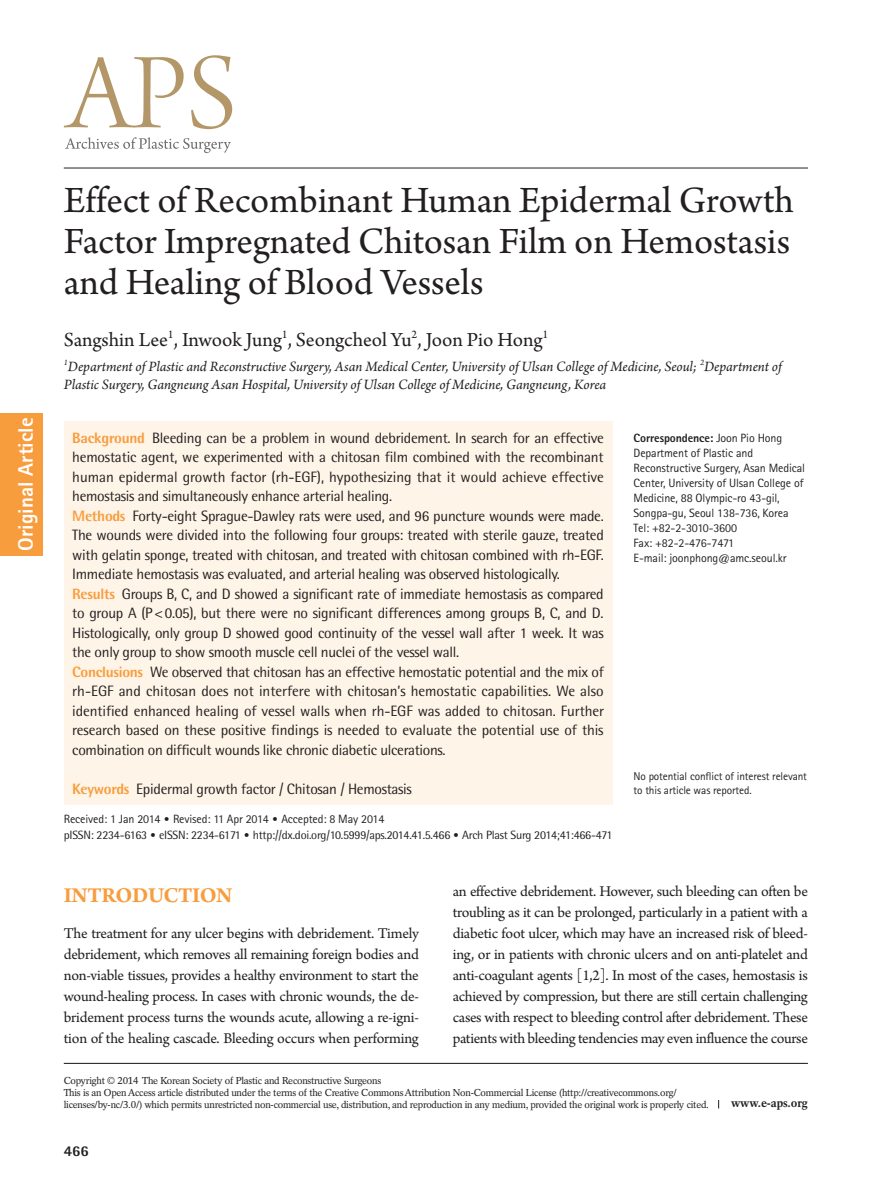
<style>
.page{position:relative;width:893px;height:1191px;background:#fff}
.page>*{position:absolute;margin:0;border:0;box-sizing:border-box;transform-origin:0 0}
.제목{font:39px/41px "Arno Pro";color:#231f20;text-align:justify}
.대제목{font:700 22.5px "Arno Pro";letter-spacing:-.02em;color:#f89d3d}
.저자{font:21px "Arno Pro";letter-spacing:-.005em;color:#231f20}
.t1{font:800 21px "Rotis Sans Serif Std";color:#fff}
.본문{font:15.75px/21px "Arno Pro";letter-spacing:-.02em;color:#231f20;text-align:justify}
.초록{font:15px/19.5px "Rotis Semi Sans Std";letter-spacing:-.02em;color:#231f20;text-align:justify}
.소속{font:italic 15px/18px "Arno Pro";letter-spacing:-.005em;color:#231f20}
.t2{font:800 15px "Rotis Semi Sans Std";color:#231f20}
.교신저자{font:12px/15px "Rotis Sans Serif Std";letter-spacing:-.01em;color:#231f20}
.t3{font:12px "Rotis Semi Sans Std";letter-spacing:-.02em;color:#231f20}
.교신저자-2{font:800 12px "Rotis Sans Serif Std";letter-spacing:-.01em;color:#231f20}
.t4{font:700 12px "Rotation LT Std";letter-spacing:-.01em;color:#231f20}
.교신저자밑각주{font:11.25px/13.5px "Rotis Sans Serif Std";letter-spacing:-.01em;color:#231f20}
.t5{font:10.05px/12px "Rotation LT Std";letter-spacing:-.025em;color:#231f20}
.s1{font-weight:800;color:#f89d3d}
.s2{font-weight:400}
.s3{font-family:"DIN Pro";font-weight:300}
</style>
<div class="page">
<hr style="left:64px;top:1062px;width:744px;height:2px;background:#231f20">
<hr style="left:64px;top:168px;width:744px;height:1px;background:#231f20">
<svg style="left:64px;top:55px;width:168px;height:74px"></svg>
<svg style="left:65px;top:137px;width:166px;height:16px"></svg>
<div style="left:0;top:413px;width:43px;height:142px;background:#f89d3d"></div>
<div style="left:64px;top:421px;width:548px;height:383px;background:#fef4e7"></div>
<h3 class="t1" style="left:12px;top:551px;width:134px;rotate:-90deg">Original Article</h3>
<p class="제목" style="left:64px;top:182px;width:731px">Effect of Recombinant Human Epidermal Growth Factor Impregnated Chitosan Film on Hemostasis and Healing of Blood Vessels</p>
<p class="저자" style="left:64px;top:328px;width:486px">Sangshin Lee<sup>1</sup>, Inwook Jung<sup>1</sup>, Seongcheol Yu<sup>2</sup>, Joon Pio Hong<sup>1</sup></p>
<p class="소속" style="left:64px;top:358px;width:719px"><sup>1</sup>Department of Plastic and Reconstructive Surgery, Asan Medical Center, University of Ulsan College of Medicine, Seoul; <sup>2</sup>Department of<br>Plastic Surgery, Gangneung Asan Hospital, University of Ulsan College of Medicine, Gangneung, Korea</p>
<p class="초록" style="left:72px;top:428px;width:533px"><span class="s1">Background</span> Bleeding can be a problem in wound debridement. In search for an effective hemostatic agent, we experimented with a chitosan film combined with the recombinant human epidermal growth factor (rh-EGF), hypothesizing that it would achieve effective hemostasis and simultaneously enhance arterial healing.</p>
<p class="초록" style="left:72px;top:506px;width:533px"><span class="s1">Methods</span> Forty-eight Sprague-Dawley rats were used, and 96 puncture wounds were made.<br>The wounds were divided into the following four groups: treated with sterile gauze, treated with gelatin sponge, treated with chitosan, and treated with chitosan combined with rh-EGF.<br>Immediate hemostasis was evaluated, and arterial healing was observed histologically.</p>
<p class="초록" style="left:72px;top:584px;width:533px"><span class="s1">Results</span> Groups B, C, and D showed a significant rate of immediate hemostasis as compared to group A (P&lt;0.05), but there were no significant differences among groups B, C, and D.<br>Histologically, only group D showed good continuity of the vessel wall after 1 week. It was the only group to show smooth muscle cell nuclei of the vessel wall.</p>
<p class="초록" style="left:72px;top:662px;width:533px"><span class="s1">Conclusions</span> We observed that chitosan has an effective hemostatic potential and the mix of rh-EGF and chitosan does not interfere with chitosan’s hemostatic capabilities. We also identified enhanced healing of vessel walls when rh-EGF was added to chitosan. Further research based on these positive findings is needed to evaluate the potential use of this combination on difficult wounds like chronic diabetic ulcerations.</p>
<p class="초록" style="left:72px;top:779px;width:341px"><span class="s1">Keywords</span> Epidermal growth factor / Chitosan / Hemostasis</p>
<p class="교신저자-2" style="left:634px;top:430px;width:150px">Correspondence: <span class="s2">Joon Pio Hong</span></p>
<p class="교신저자" style="left:634px;top:445px;width:173px">Department of Plastic and Reconstructive Surgery, Asan Medical Center, University of Ulsan College of Medicine, 88 Olympic-ro 43-gil, Songpa-gu, Seoul 138-736, Korea</p>
<p class="교신저자" style="left:634px;top:520px;width:105px">Tel: +82-2-3010-3600</p>
<p class="교신저자" style="left:634px;top:535px;width:102px">Fax: +82-2-476-7471</p>
<p class="교신저자" style="left:634px;top:550px;width:154px">E-mail: joonphong@amc.seoul.kr</p>
<p class="교신저자밑각주" style="left:634px;top:769px;width:175px">No potential conflict of interest relevant to this article was reported.</p>
<p class="교신저자" style="left:64px;top:811px;width:322px">Received: 1 Jan 2014 <span class="s3">•</span> Revised: 11 Apr 2014 <span class="s3">•</span> Accepted: 8 May 2014</p>
<p class="t3" style="left:64px;top:827px;width:550px">pISSN: 2234-6163 <span class="s3">•</span> eISSN: 2234-6171 <span class="s3">•</span> http://dx.doi.org/10.5999/aps.2014.41.5.466 <span class="s3">•</span> Arch Plast Surg 2014;41:466-471</p>
<p class="대제목" style="left:64px;top:882px;width:170px">INTRODUCTION</p>
<p class="본문" style="left:64px;top:924px;width:357px">The treatment for any ulcer begins with debridement. Timely debridement, which removes all remaining foreign bodies and non-viable tissues, provides a healthy environment to start the wound-healing process. In cases with chronic wounds, the de&shy;bridement process turns the wounds acute, allowing a re-igni&shy;tion of the healing cascade. Bleeding occurs when performing</p>
<p class="본문" style="left:453px;top:882px;width:357px">an effective debridement. However, such bleeding can often be troubling as it can be prolonged, particularly in a patient with a diabetic foot ulcer, which may have an increased risk of bleed&shy;ing, or in patients with chronic ulcers and on anti-platelet and anti-coagulant agents [1,2]. In most of the cases, hemostasis is achieved by compression, but there are still certain challenging cases with respect to bleeding control after debridement. These patients with bleeding tendencies may even influence the course</p>
<p class="t5" style="left:64px;top:1074px;width:319px">Copyright © 2014 The Korean Society of Plastic and Reconstructive Surgeons</p>
<p class="t5" style="left:64px;top:1086px;width:647px">This is an Open Access article distributed under the terms of the Creative Commons Attribution Non-Commercial License (http://creativecommons.org/ licenses/by-nc/3.0/) which permits unrestricted non-commercial use, distribution, and reproduction in any medium, provided the original work is properly cited.</p>
<p class="t2" style="left:64px;top:1141px;width:27px">466</p>
<p class="t4" style="left:731px;top:1096px;width:78px">www.e-aps.org</p>
</div>
